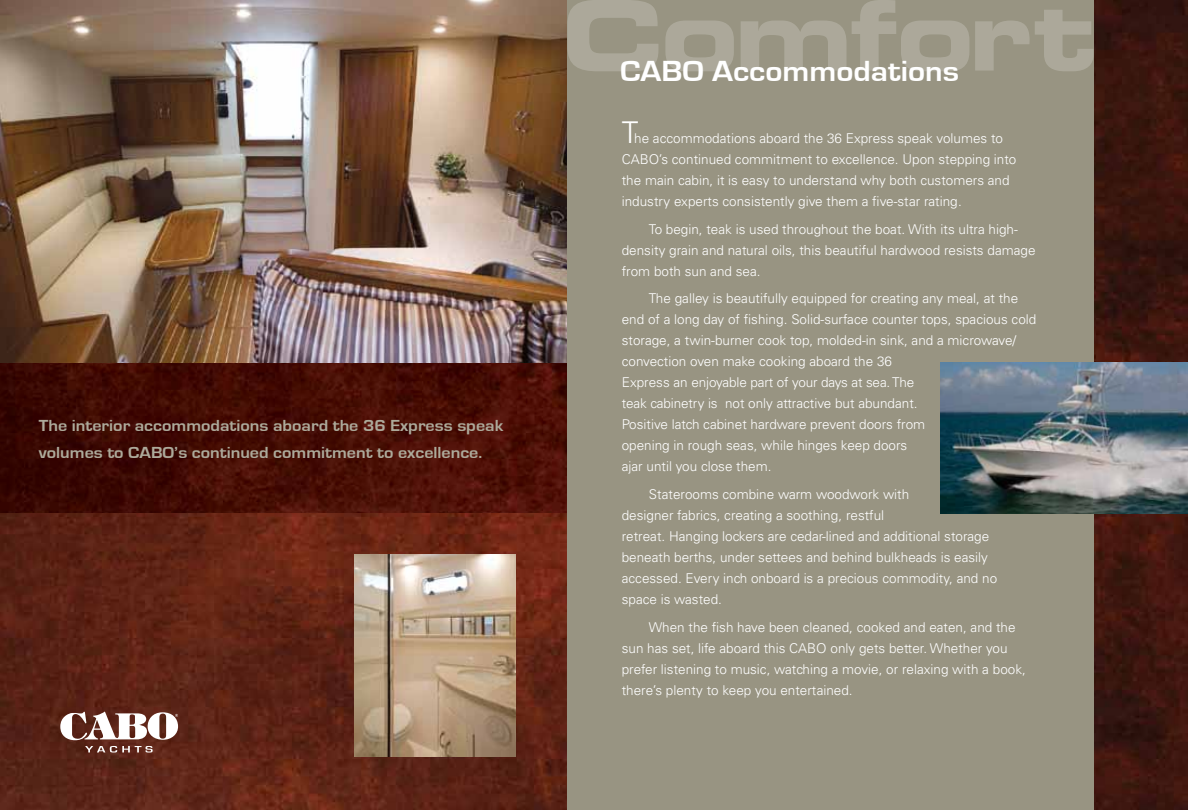
<style>
.page{position:relative;width:1188px;height:810px;background:#fff}
.page>*{position:absolute;margin:0;border:0;box-sizing:border-box;transform-origin:0 0}
.t1{font:96.6px "Eurostile Bold Extended Two";letter-spacing:-.03em;color:#fff}
.t2{font:700 30px "Eurostile";color:#fff;scale:1.1 1}
.t3{font:300 30px "Univers";color:#fff}
.t4{font:700 16.5px/27px "Eurostile";color:#adaa9b;scale:1.1 1}
.t5{font:300 13.5px/21px "Univers";color:#fff}
</style>
<div class="page">
<img style="left:0;top:0;width:1188px;height:810px">
<img style="left:0;top:363px;width:567px;height:150px">
<img style="left:0;top:0;width:567px;height:363px">
<div style="left:567px;top:0;width:527px;height:810px;background:#989482"></div>
<img style="left:941px;top:363px;width:247px;height:151px">
<img style="left:355px;top:554px;width:160px;height:202px">
<svg style="left:60px;top:711px;width:118px;height:29px"></svg>
<svg style="left:85px;top:746px;width:68px;height:7px"></svg>
<p class="t4" style="left:39px;top:412px;width:424px">The interior accommodations aboard the 36 Express speak volumes to CABO’s continued commitment to excellence.</p>
<h1 class="t1" style="left:562px;top:-32px;width:538px">Comfort</h1>
<h2 class="t2" style="left:620px;top:55px;width:309px">CABO Accommodations</h2>
<h2 class="t3" style="left:622px;top:114px;width:18px">T</h2>
<p class="t5" style="left:622px;top:127px;width:396px;text-indent:12px">he accommodations aboard the 36 Express speak volumes to CABO’s continued commitment to excellence. Upon stepping into the main cabin, it is easy to understand why both customers and industry experts consistently give them a five-star rating.</p>
<p class="t5" style="left:622px;top:218px;width:415px;text-indent:27px">To begin, teak is used throughout the boat. With its ultra high&shy;density grain and natural oils, this beautiful hardwood resists damage from both sun and sea.</p>
<p class="t5" style="left:622px;top:288px;width:416px;text-indent:27px">The galley is beautifully equipped for creating any meal, at the end of a long day of fishing. Solid-surface counter tops, spacious cold storage, a twin-burner cook top, molded-in sink, and a microwave/ convection oven make cooking aboard the 36<br>Express an enjoyable part of your days at sea. The<br>teak cabinetry is not only attractive but abundant.<br>Positive latch cabinet hardware prevent doors from<br>opening in rough seas, while hinges keep doors<br>ajar until you close them.</p>
<p class="t5" style="left:622px;top:483px;width:377px;text-indent:27px">Staterooms combine warm woodwork with<br>designer fabrics, creating a soothing, restful<br>retreat. Hanging lockers are cedar-lined and additional storage beneath berths, under settees and behind bulkheads is easily accessed. Every inch onboard is a precious commodity, and no space is wasted.</p>
<p class="t5" style="left:622px;top:616px;width:406px;text-indent:27px">When the fish have been cleaned, cooked and eaten, and the sun has set, life aboard this CABO only gets better. Whether you prefer listening to music, watching a movie, or relaxing with a book, there’s plenty to keep you entertained.</p>
</div>
